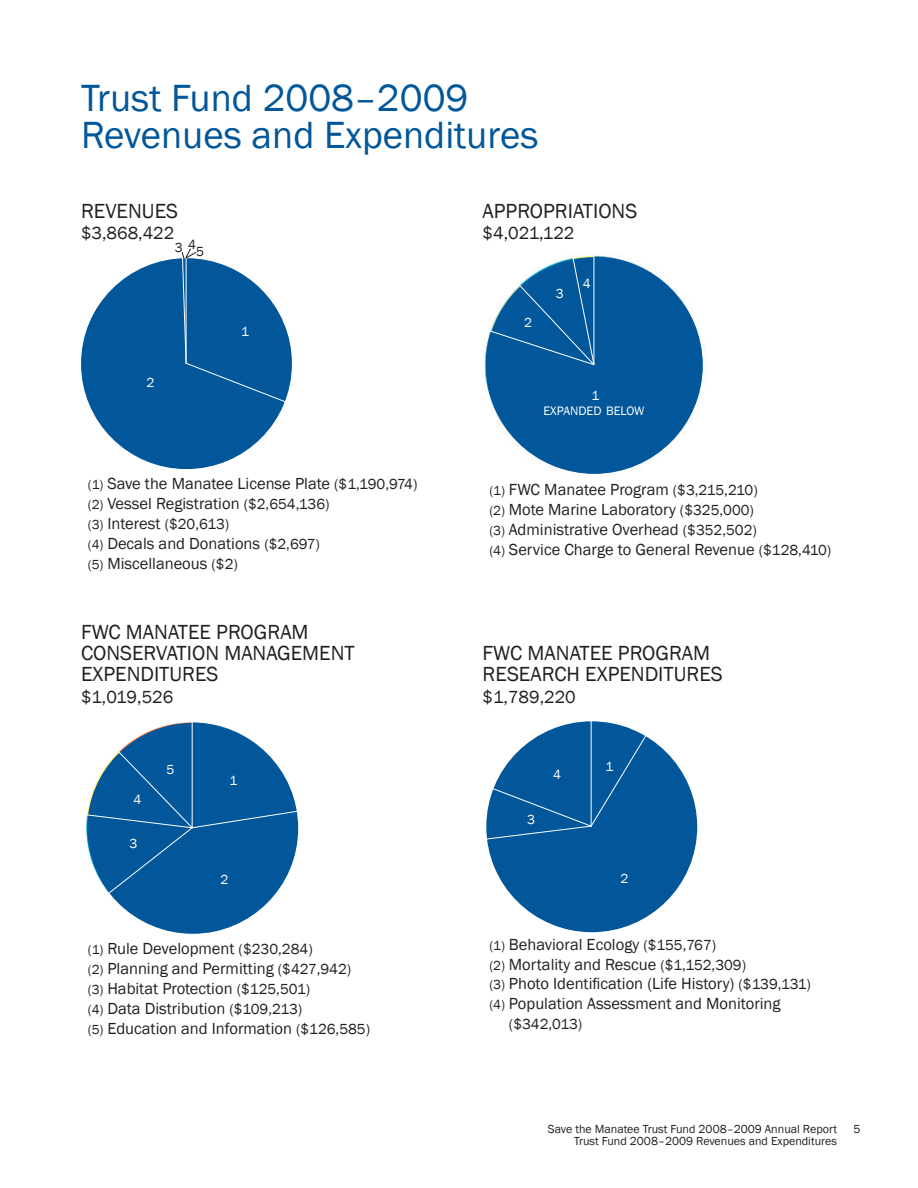
<style>
.page{position:relative;width:918px;height:1188px;background:#fff}
.page>*{position:absolute;margin:0;border:0;box-sizing:border-box;transform-origin:0 0}
.t1{font:39px/37.5px "Franklin Gothic";color:#01579a}
.t2{font:21px/21px "Franklin Gothic";color:#231f20}
.t3{font:18px "Franklin Gothic";color:#231f20}
.t4{font:16.5px/19.8px "Franklin Gothic";color:#231f20}
.t5{font:15px "Franklin Gothic";letter-spacing:-.01em;color:#231f20}
.t6{font:13.5px "Franklin Gothic";color:#fff}
.t7{font:13.5px "Franklin Gothic";color:#231f20}
.t8{font:12.6px "Franklin Gothic";color:#fff}
.t9{font:12px "Franklin Gothic";color:#231f20}
.s1{font-size:13.5px}
.s2{font-size:15px}
.s3{font-size:16.5px}
</style>
<div class="page">
<div style="left:81px;top:258px;width:211px;height:211px;background:#01579a;border-radius:50%"></div>
<img style="left:484px;top:255px;width:219px;height:219px">
<div style="left:486px;top:257px;width:217px;height:217px;background:#01579a;border-radius:50%"></div>
<hr style="left:594px;top:255px;width:1px;height:110px;background:#fff">
<svg style="left:489px;top:256px;width:106px;height:110px"></svg>
<img style="left:110px;top:722px;width:165px;height:212px">
<div style="left:87px;top:723px;width:211px;height:211px;background:#01579a;border-radius:50%"></div>
<hr style="left:192px;top:721px;width:1px;height:107px;background:#fff">
<svg style="left:86px;top:750px;width:213px;height:144px"></svg>
<div style="left:486px;top:721px;width:211px;height:211px;background:#01579a;border-radius:50%"></div>
<hr style="left:591px;top:719px;width:1px;height:107px;background:#fff">
<svg style="left:486px;top:734px;width:161px;height:106px"></svg>
<svg style="left:182px;top:248px;width:104px;height:155px"></svg>
<h1 class="t1" style="left:81px;top:79px;width:459px">Trust Fund 2008–2009<br>Revenues and Expenditures</h1>
<p class="t2" style="left:81px;top:200px;width:99px">REVENUES</p>
<p class="t3" style="left:81px;top:223px;width:95px">$3,868,422</p>
<p class="t7" style="left:175px;top:238px;width:23px">3 4</p>
<p class="t7" style="left:196px;top:243px;width:9px">5</p>
<p class="t6" style="left:147px;top:375px;width:9px">2</p>
<p class="t6" style="left:241px;top:323px;width:9px">1</p>
<p class="t4" style="left:88px;top:474px;width:331px"><span class="s1">(1)</span> Save the Manatee License Plate <span class="s2">($1,190,974) </span><span class="s1">(2)</span> Vessel Registration <span class="s2">($2,654,136)</span></p>
<p class="t5" style="left:88px;top:515px;width:143px"><span class="s1">(3)</span> <span class="s3">Interest</span> ($20,613)</p>
<p class="t4" style="left:88px;top:533px;width:234px"><span class="s1">(4)</span> Decals and Donations <span class="s2">($2,697) </span><span class="s1">(5)</span> Miscellaneous <span class="s2">($2)</span></p>
<p class="t2" style="left:81px;top:621px;width:275px">FWC MANATEE PROGRAM<br>CONSERVATION MANAGEMENT<br>EXPENDITURES</p>
<p class="t3" style="left:81px;top:686px;width:94px">$1,019,526</p>
<p class="t6" style="left:133px;top:791px;width:9px">4</p>
<p class="t6" style="left:130px;top:836px;width:9px">3</p>
<p class="t6" style="left:167px;top:762px;width:9px">5</p>
<p class="t6" style="left:230px;top:773px;width:9px">1</p>
<p class="t2" style="left:483px;top:200px;width:156px">APPROPRIATIONS</p>
<p class="t3" style="left:483px;top:223px;width:93px">$4,021,122</p>
<p class="t6" style="left:524px;top:315px;width:9px">2</p>
<p class="t6" style="left:556px;top:285px;width:9px">3</p>
<p class="t6" style="left:583px;top:275px;width:9px">4</p>
<p class="t6" style="left:592px;top:387px;width:9px">1</p>
<p class="t8" style="left:543px;top:403px;width:103px">EXPANDED BELOW</p>
<p class="t4" style="left:489px;top:480px;width:343px"><span class="s1">(1)</span> FWC Manatee Program <span class="s2">($3,215,210)<br></span><span class="s1">(2)</span> Mote Marine Laboratory <span class="s2">($325,000)<br></span><span class="s1">(3)</span> Administrative Overhead <span class="s2">($352,502)<br></span><span class="s1">(4)</span> Service Charge to General Revenue <span class="s2">($128,410)</span></p>
<p class="t2" style="left:483px;top:642px;width:242px">FWC MANATEE PROGRAM<br>RESEARCH EXPENDITURES</p>
<p class="t3" style="left:483px;top:686px;width:95px">$1,789,220</p>
<p class="t6" style="left:527px;top:812px;width:9px">3</p>
<p class="t6" style="left:553px;top:767px;width:9px">4</p>
<p class="t6" style="left:605px;top:759px;width:9px">1</p>
<p class="t6" style="left:221px;top:872px;width:9px">2</p>
<p class="t6" style="left:620px;top:871px;width:9px">2</p>
<p class="t4" style="left:88px;top:939px;width:284px"><span class="s1">(1)</span> Rule Development <span class="s2">($230,284)<br></span><span class="s1">(2)</span> Planning and Permitting <span class="s2">($427,942) </span><span class="s1">(3)</span> Habitat Protection <span class="s2">($125,501)<br></span><span class="s1">(4)</span> Data Distribution <span class="s2">($109,213)<br></span><span class="s1">(5)</span> Education and Information <span class="s2">($126,585)</span></p>
<p class="t4" style="left:489px;top:934px;width:323px"><span class="s1">(1)</span> Behavioral Ecology <span class="s2">($155,767)<br></span><span class="s1">(2)</span> Mortality and Rescue <span class="s2">($1,152,309)<br></span><span class="s1">(3)</span> Photo Identification (Life History) <span class="s2">($139,131) </span><span class="s1">(4)</span> Population Assessment and Monitoring</p>
<p class="t5" style="left:509px;top:1015px;width:75px">($342,013)</p>
<p class="t9" style="left:548px;top:1122px;width:291px">Save the Manatee Trust Fund 2008–2009 Annual Report</p>
<p class="t9" style="left:854px;top:1122px;width:9px">5</p>
<p class="t9" style="left:574px;top:1134px;width:265px">Trust Fund 2008–2009 Revenues and Expenditures</p>
</div>
